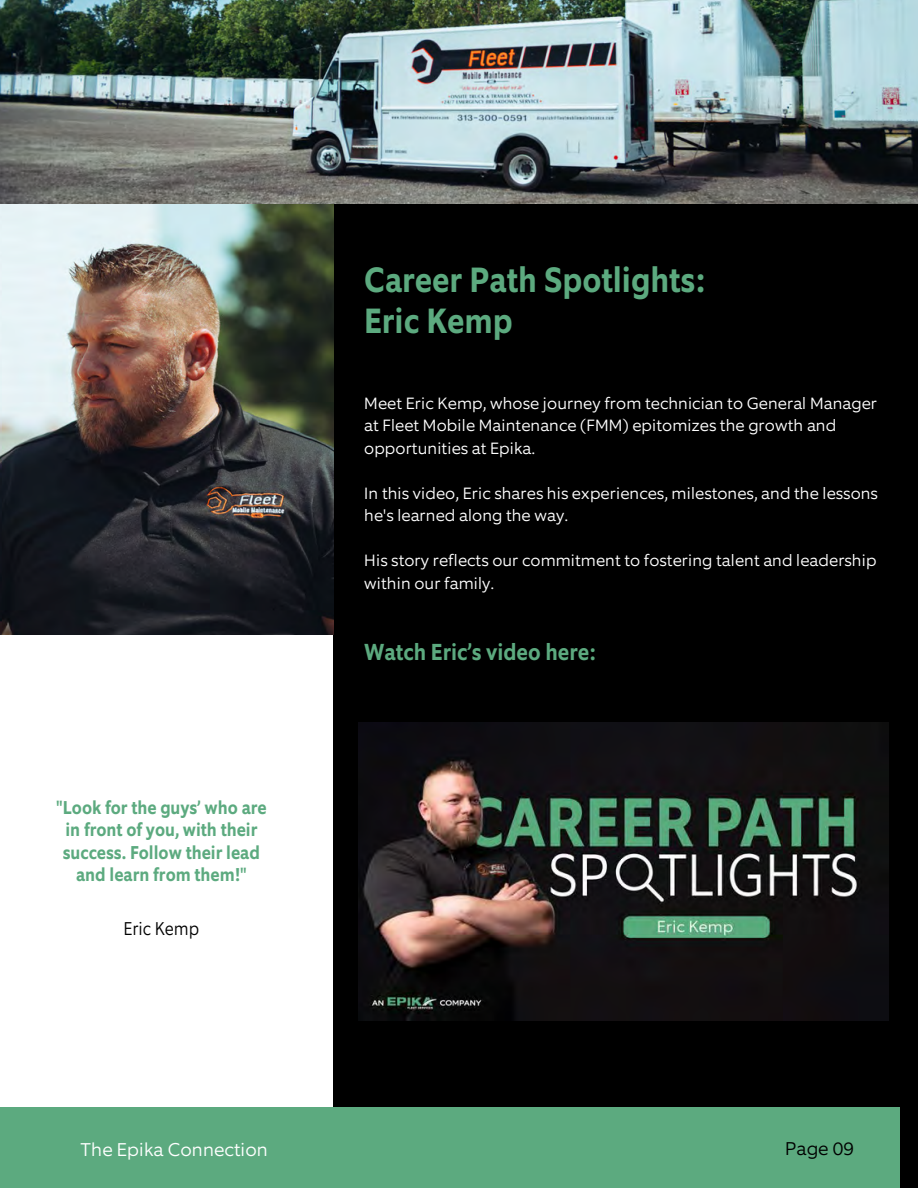
<style>
.page{position:relative;width:918px;height:1188px;background:#000}
.page>*{position:absolute;margin:0;border:0;box-sizing:border-box;transform-origin:0 0}
.t1{font:700 35.4px/41.7px "Equip Condensed";color:#5caa7f}
.t2{font:700 23.4px "Equip Condensed";color:#5caa7f}
.t3{font:700 18.75px/22.5px "Equip Condensed";color:#5caa7f;text-align:center}
.t4{font:300 18.6px "Equip";color:#fff}
.t5{font:300 18.6px "Equip Condensed";color:#000}
.t6{font:300 18.6px "Equip";color:#000}
.t7{font:300 16.5px/22.5px "Equip";color:#fff}
</style>
<div class="page">
<div style="left:0;top:635px;width:333px;height:503px;background:#fff"></div>
<img style="left:0;top:203px;width:334px;height:432px">
<div style="left:0;top:1107px;width:900px;height:81px;background:#5caa7f"></div>
<img style="left:0;top:0;width:918px;height:203px">
<img style="left:359px;top:722px;width:530px;height:298px">
<h1 class="t1" style="left:364px;top:262px;width:342px">Career Path Spotlights:<br>Eric Kemp</h1>
<p class="t7" style="left:364px;top:392px;width:515px">Meet Eric Kemp, whose journey from technician to General Manager at Fleet Mobile Maintenance (FMM) epitomizes the growth and opportunities at Epika.</p>
<p class="t7" style="left:364px;top:482px;width:515px">In this video, Eric shares his experiences, milestones, and the lessons he's learned along the way.</p>
<p class="t7" style="left:364px;top:549px;width:514px">His story reflects our commitment to fostering talent and leadership within our family.</p>
<p class="t3" style="left:56px;top:798px;width:212px">"Look for the guys’ who are in front of you, with their success. Follow their lead and learn from them!"</p>
<p class="t5" style="left:124px;top:921px;width:77px">Eric Kemp</p>
<h2 class="t2" style="left:364px;top:643px;width:233px">Watch Eric’s video here:</h2>
<p class="t4" style="left:81px;top:1138px;width:189px">The Epika Connection</p>
<p class="t6" style="left:785px;top:1137px;width:71px">Page 09</p>
</div>
